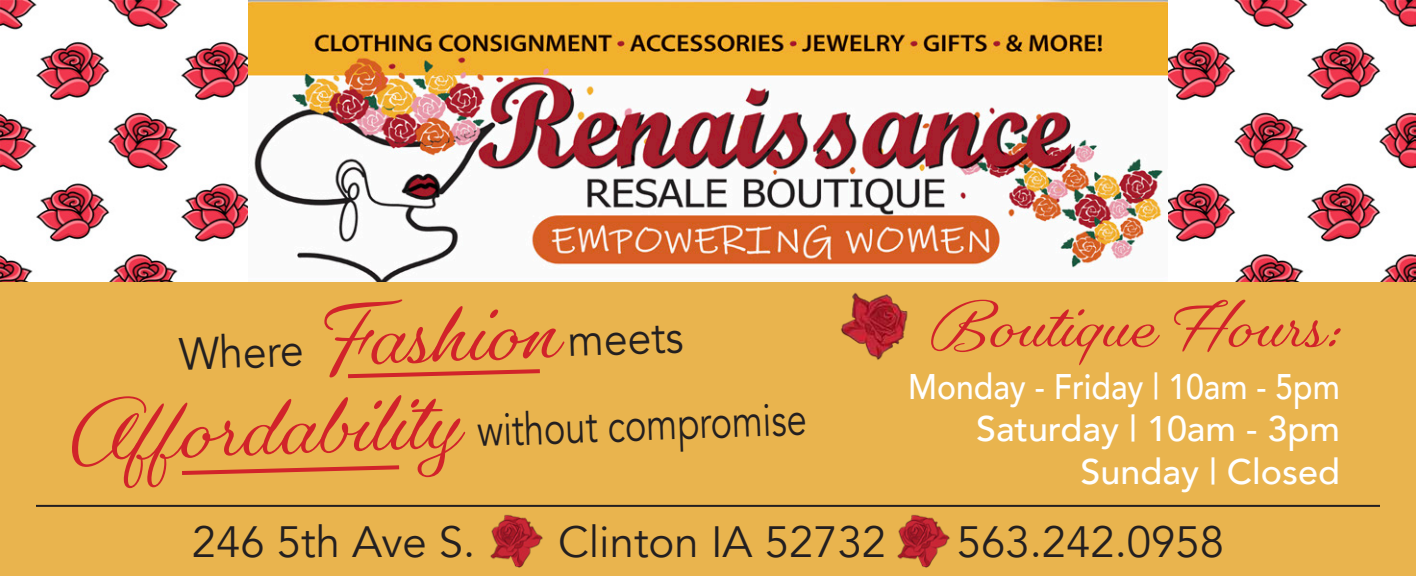
<style>
.page{position:relative;width:1416px;height:576px;background:#fff}
.page>*{position:absolute;margin:0;border:0;box-sizing:border-box;transform-origin:0 0}
.t1{font:700 61.6px "Gautreaux";color:#d1232a}
.t2{font:45.6px/86.8px "Avenir";color:#231f20;text-align:center;scale:.94 1}
.t3{font:43.6px "Avenir";color:#231f20}
.t4{font:500 35.6px/42.8px "Avenir";color:#fff;text-align:right;scale:.9 1}
.s1{font-family:"Gautreaux";font-weight:700;font-size:82.8px;color:#d1232a}
</style>
<div class="page">
<img style="left:1167px;top:0;width:249px;height:283px">
<img style="left:0;top:0;width:249px;height:283px">
<img style="left:249px;top:0;width:918px;height:283px">
<div style="left:0;top:283px;width:1416px;height:293px;background:#e9b44e"></div>
<img style="left:490px;top:514px;width:53px;height:54px">
<img style="left:897px;top:514px;width:53px;height:54px">
<hr style="left:36px;top:505px;width:1344px;height:2px;background:#231f20">
<img style="left:841px;top:292px;width:67px;height:68px">
<svg style="left:182px;top:465px;width:218px;height:10px"></svg>
<svg style="left:348px;top:369px;width:192px;height:10px"></svg>
<p class="t2" style="left:57px;top:320px;width:795px;rotate:-2deg">Where <span class="s1">Fashion</span> meets<br><span class="s1">Affordability</span> without compromise</p>
<h1 class="t1" style="left:923px;top:299px;width:418px">Boutique Hours:</h1>
<p class="t4" style="left:908px;top:369px;width:481px">Monday - Friday | 10am - 5pm<br>Saturday | 10am - 3pm<br>Sunday | Closed</p>
<p class="t3" style="left:192px;top:524px;width:1034px">246 5th Ave S. • Clinton IA 52732 • 563.242.0958</p>
</div>
